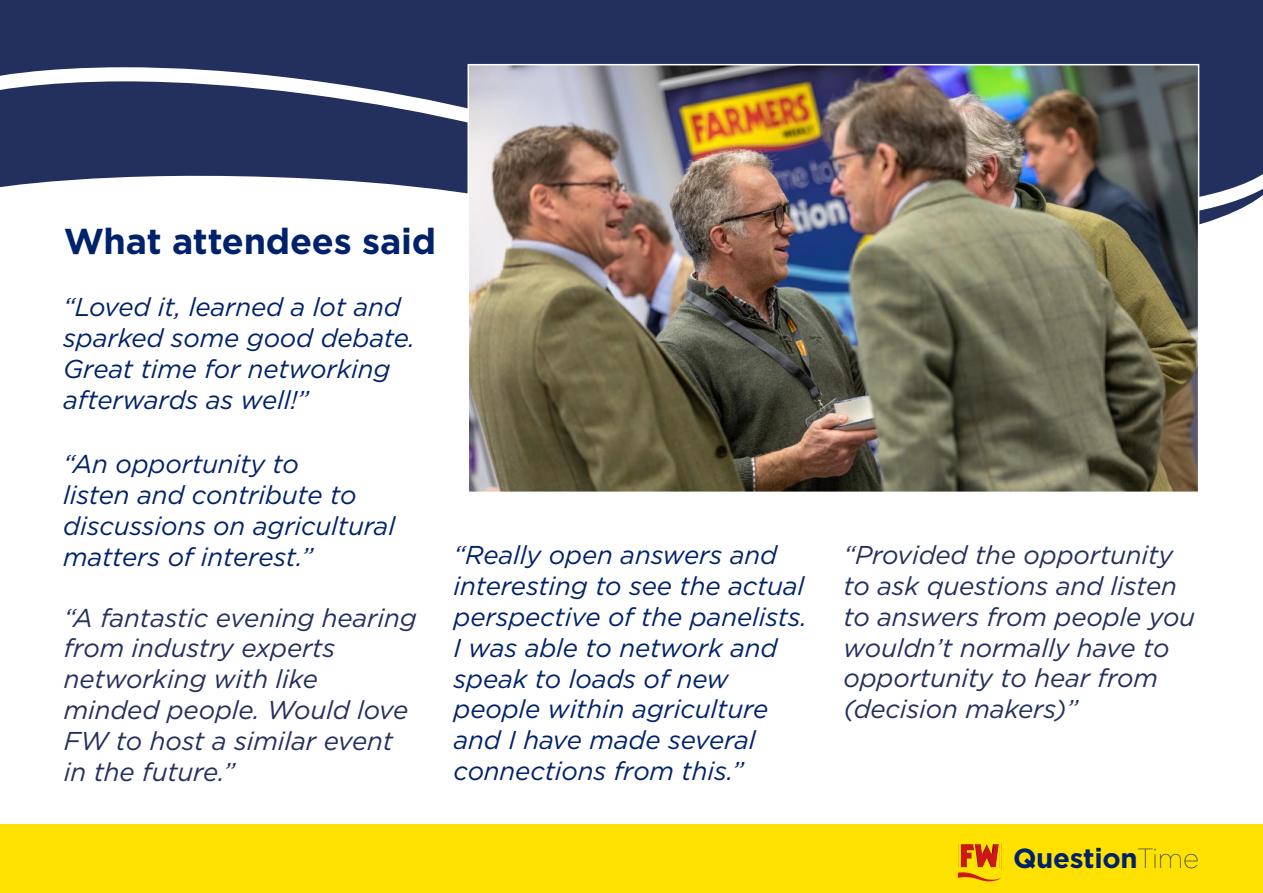
<style>
.page{position:relative;width:1263px;height:893px;background:#fff}
.page>*{position:absolute;margin:0;border:0;box-sizing:border-box;transform-origin:0 0}
.t1{font:700 36px "Gotham";letter-spacing:-.005em;color:#00226a}
.t2{font:700 27.6px "Gotham";letter-spacing:-.01em;color:#00226a}
.t3{font:italic 25.8px/30.9px "Gotham";letter-spacing:-.005em;color:#00226a}
.t4{font:italic 25.8px/30.9px "Gotham";letter-spacing:-.005em;color:#232f5d}
.s1{font-weight:100}
</style>
<div class="page">
<svg style="left:0;top:0;width:1263px;height:211px;background:#414b73"></svg>
<div style="left:0;top:825px;width:1263px;height:68px;background:#ffe202"></div>
<svg style="left:958px;top:844px;width:43px;height:38px"></svg>
<hr style="left:958px;top:868px;width:43px;height:3px;background:#ffe300">
<hr style="left:1000px;top:839px;width:1px;height:30px;background:#ffe300">
<hr style="left:959px;top:839px;width:1px;height:30px;background:#ffe300">
<img style="left:470px;top:67px;width:726px;height:423px">
<div style="left:467px;top:64px;width:732px;height:429px;border:2px solid #fff"></div>
<h1 class="t1" style="left:64px;top:217px;width:374px">What attendees said</h1>
<p class="t3" style="left:63px;top:291px;width:353px">“Loved it, learned a lot and sparked some good debate.<br>Great time for networking afterwards as well!”</p>
<p class="t3" style="left:63px;top:448px;width:333px">“An opportunity to<br>listen and contribute to discussions on agricultural matters of interest.”</p>
<p class="t4" style="left:64px;top:601px;width:354px">“A fantastic evening hearing from industry experts networking with like minded people. Would love<br>FW to host a similar event in the future.”</p>
<p class="t3" style="left:454px;top:538px;width:355px">“Really open answers and interesting to see the actual perspective of the panelists.<br>I was able to network and speak to loads of new people within agriculture and I have made several connections from this.”</p>
<p class="t4" style="left:843px;top:538px;width:353px">“Provided the opportunity to ask questions and listen to answers from people you wouldn’t normally have to opportunity to hear from (decision makers)”</p>
<p class="t2" style="left:1013px;top:840px;width:188px">Question<span class="s1">Time</span></p>
</div>
